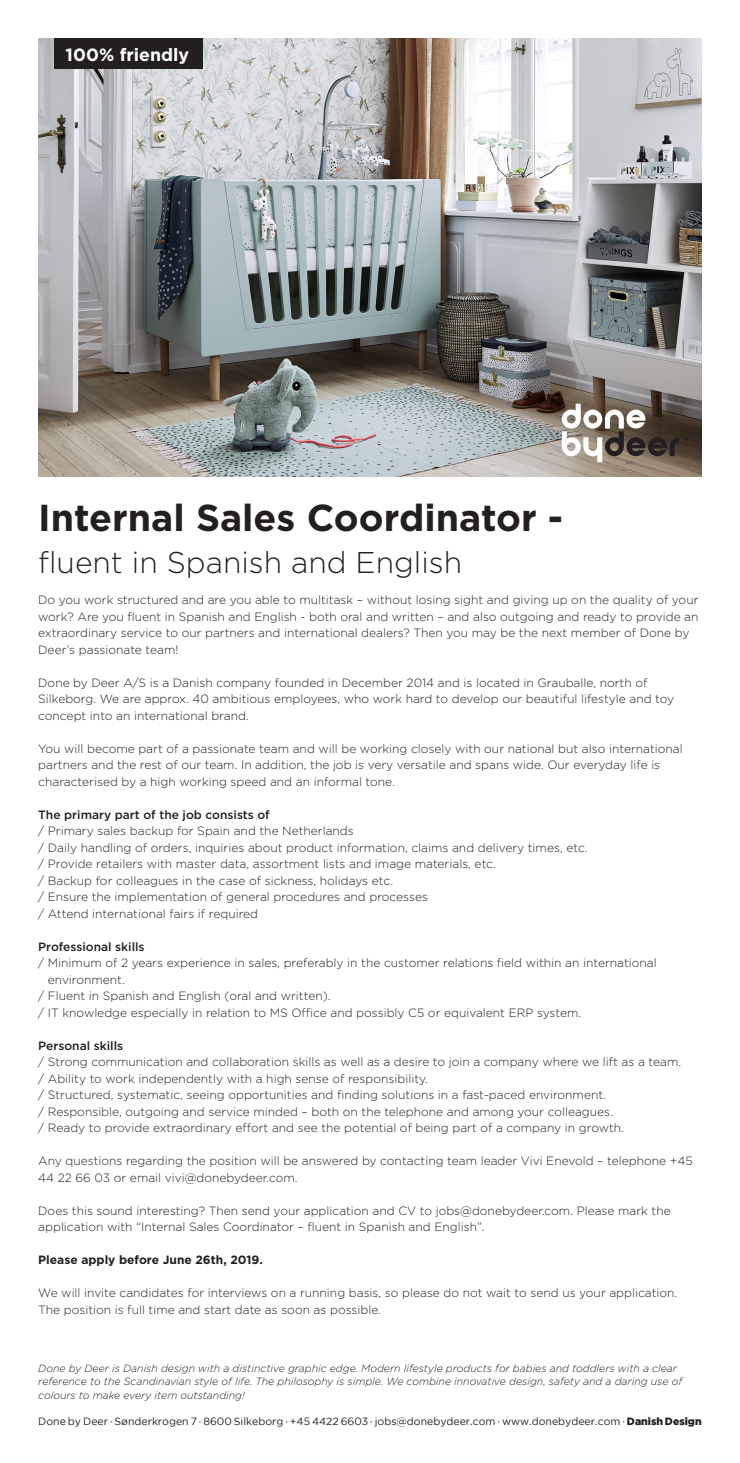
<style>
.page{position:relative;width:740px;height:1463px;background:#fff}
.page>*{position:absolute;margin:0;border:0;box-sizing:border-box;transform-origin:0 0}
.t1{font:700 37.5px "Gotham";color:#231f20}
.t2{font:300 30px "Gotham";color:#231f20}
.t3{font:700 17.7px "Gotham";color:#fff}
.t4{font:300 12px/16.5px "Gotham";color:#231f20}
.t5{font:500 12px "Gotham";color:#231f20}
.t6{font:700 12px "Gotham";color:#231f20}
.t7{font:italic 300 10.5px/13.5px "Gotham";color:#231f20}
.t8{font:10.5px "Gotham";color:#231f20}
.s1{font-weight:900}
</style>
<div class="page">
<img style="left:38px;top:38px;width:664px;height:439px">
<svg style="left:562px;top:404px;width:126px;height:58px"></svg>
<div style="left:54px;top:38px;width:148px;height:31px;background:#231f20"></div>
<p class="t3" style="left:66px;top:45px;width:125px">100% friendly</p>
<p class="t1" style="left:38px;top:496px;width:526px">Internal Sales Coordinator -</p>
<p class="t2" style="left:38px;top:546px;width:425px">fluent in Spanish and English</p>
<p class="t4" style="left:38px;top:591px;width:662px">Do you work structured and are you able to multitask – without losing sight and giving up on the quality of your work? Are you fluent in Spanish and English - both oral and written – and also outgoing and ready to provide an extraordinary service to our partners and international dealers? Then you may be the next member of Done by Deer’s passionate team!</p>
<p class="t4" style="left:38px;top:674px;width:637px">Done by Deer A/S is a Danish company founded in December 2014 and is located in Grauballe, north of<br>Silkeborg. We are approx. 40 ambitious employees, who work hard to develop our beautiful lifestyle and toy concept into an international brand.</p>
<p class="t4" style="left:38px;top:740px;width:646px">You will become part of a passionate team and will be working closely with our national but also international partners and the rest of our team. In addition, the job is very versatile and spans wide. Our everyday life is characterised by a high working speed and an informal tone.</p>
<p class="t5" style="left:38px;top:807px;width:233px">The primary part of the job consists of</p>
<p class="t4" style="left:38px;top:822px;width:317px">/ Primary sales backup for Spain and the Netherlands</p>
<p class="t4" style="left:38px;top:839px;width:551px">/ Daily handling of orders, inquiries about product information, claims and delivery times, etc.</p>
<p class="t4" style="left:38px;top:855px;width:459px">/ Provide retailers with master data, assortment lists and image materials, etc.</p>
<p class="t4" style="left:38px;top:872px;width:356px">/ Backup for colleagues in the case of sickness, holidays etc.</p>
<p class="t4" style="left:38px;top:888px;width:391px">/ Ensure the implementation of general procedures and processes</p>
<p class="t4" style="left:38px;top:905px;width:221px">/ Attend international fairs if required</p>
<p class="t5" style="left:38px;top:939px;width:108px">Professional skills</p>
<p class="t4" style="left:48px;top:954px;width:610px;text-indent:-10px">/ Minimum of 2 years experience in sales, preferably in the customer relations field within an international environment.</p>
<p class="t4" style="left:38px;top:987px;width:294px">/ Fluent in Spanish and English (oral and written).</p>
<p class="t4" style="left:38px;top:1004px;width:544px">/ IT knowledge especially in relation to MS Office and possibly C5 or equivalent ERP system.</p>
<p class="t5" style="left:38px;top:1038px;width:86px">Personal skills</p>
<p class="t4" style="left:38px;top:1053px;width:644px">/ Strong communication and collaboration skills as well as a desire to join a company where we lift as a team.</p>
<p class="t4" style="left:38px;top:1070px;width:391px">/ Ability to work independently with a high sense of responsibility.</p>
<p class="t4" style="left:38px;top:1086px;width:569px">/ Structured, systematic, seeing opportunities and finding solutions in a fast-paced environment.</p>
<p class="t4" style="left:38px;top:1103px;width:576px">/ Responsible, outgoing and service minded – both on the telephone and among your colleagues.</p>
<p class="t4" style="left:38px;top:1119px;width:587px">/ Ready to provide extraordinary effort and see the potential of being part of a company in growth.</p>
<p class="t4" style="left:38px;top:1152px;width:656px">Any questions regarding the position will be answered by contacting team leader Vivi Enevold – telephone +45<br>44 22 66 03 or email vivi@donebydeer.com.</p>
<p class="t4" style="left:38px;top:1202px;width:634px">Does this sound interesting? Then send your application and CV to jobs@donebydeer.com. Please mark the application with “Internal Sales Coordinator – fluent in Spanish and English”.</p>
<p class="t6" style="left:38px;top:1253px;width:226px">Please apply before June 26th, 2019.</p>
<p class="t4" style="left:38px;top:1284px;width:640px">We will invite candidates for interviews on a running basis, so please do not wait to send us your application.</p>
<p class="t4" style="left:38px;top:1301px;width:344px">The position is full time and start date as soon as possible.</p>
<p class="t7" style="left:38px;top:1361px;width:645px">Done by Deer is Danish design with a distinctive graphic edge. Modern lifestyle products for babies and toddlers with a clear reference to the Scandinavian style of life. The philosophy is simple. We combine innovative design, safety and a daring use of colours to make every item outstanding!</p>
<p class="t8" style="left:38px;top:1415px;width:665px">Done by Deer · Sønderkrogen 7 · 8600 Silkeborg · +45 4422 6603 · jobs@donebydeer.com · www.donebydeer.com · <span class="s1">Danish Design</span></p>
</div>
